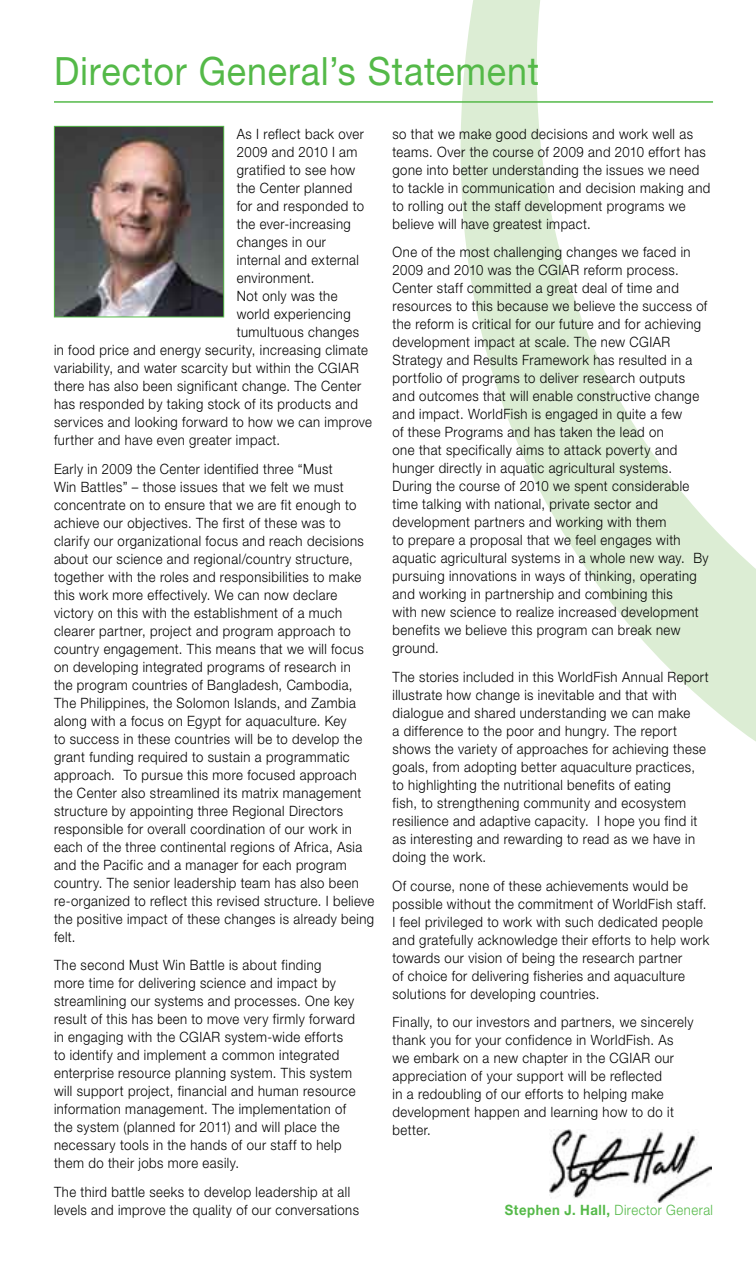
<style>
.page{position:relative;width:756px;height:1263px;background:#fff}
.page>*{position:absolute;margin:0;border:0;box-sizing:border-box;transform-origin:0 0}
.t1{font:39px "Helvetica Neue";letter-spacing:.025em;color:#54b948;scale:.92 1}
.t2{font:300 14.25px/18px "Helvetica Neue";letter-spacing:.035em;color:#000;scale:.92 1}
.t3{font:300 14.25px "Helvetica Neue";letter-spacing:.035em;color:#54b948;scale:.92 1}
.s1{font-weight:700}
</style>
<div class="page">
<img style="left:549px;top:1129px;width:163px;height:74px">
<img style="left:56px;top:128px;width:166px;height:187px">
<div style="left:54px;top:126px;width:170px;height:191px;border:1px solid #54b948"></div>
<svg style="left:460px;top:0;width:296px;height:742px"></svg>
<hr style="left:54px;top:101px;width:659px;height:2px;background:#54b948">
<h1 class="t1" style="left:54px;top:48px;width:529px">Director General’s Statement</h1>
<p class="t2" style="left:237px;top:125px;width:140px">As I reflect back over</p>
<p class="t2" style="left:237px;top:143px;width:133px">2009 and 2010 I am</p>
<p class="t2" style="left:237px;top:161px;width:130px">gratified to see how</p>
<p class="t2" style="left:237px;top:179px;width:127px">the Center planned</p>
<p class="t2" style="left:237px;top:197px;width:140px">for and responded to</p>
<p class="t2" style="left:237px;top:215px;width:125px">the ever-increasing</p>
<p class="t2" style="left:237px;top:233px;width:98px">changes in our</p>
<p class="t2" style="left:237px;top:251px;width:134px">internal and external</p>
<p class="t2" style="left:237px;top:269px;width:86px">environment.</p>
<p class="t2" style="left:237px;top:287px;width:111px">Not only was the</p>
<p class="t2" style="left:237px;top:305px;width:125px">world experiencing</p>
<p class="t2" style="left:237px;top:323px;width:134px">tumultuous changes</p>
<p class="t2" style="left:54px;top:341px;width:343px">in food price and energy security, increasing climate</p>
<p class="t2" style="left:54px;top:359px;width:333px">variability, and water scarcity but within the CGIAR</p>
<p class="t2" style="left:54px;top:377px;width:335px">there has also been significant change. The Center</p>
<p class="t2" style="left:54px;top:395px;width:332px">has responded by taking stock of its products and</p>
<p class="t2" style="left:54px;top:413px;width:347px">services and looking forward to how we can improve</p>
<p class="t2" style="left:54px;top:431px;width:247px">further and have even greater impact.</p>
<p class="t2" style="left:54px;top:459px;width:350px">Early in 2009 the Center identified three “Must<br>Win Battles” – those issues that we felt we must concentrate on to ensure that we are fit enough to achieve our objectives. The first of these was to clarify our organizational focus and reach decisions about our science and regional/country structure, together with the roles and responsibilities to make this work more effectively. We can now declare victory on this with the establishment of a much clearer partner, project and program approach to country engagement. This means that we will focus on developing integrated programs of research in<br>the program countries of Bangladesh, Cambodia, The Philippines, the Solomon Islands, and Zambia along with a focus on Egypt for aquaculture. Key<br>to success in these countries will be to develop the grant funding required to sustain a programmatic approach. To pursue this more focused approach the Center also streamlined its matrix management structure by appointing three Regional Directors responsible for overall coordination of our work in each of the three continental regions of Africa, Asia and the Pacific and a manager for each program country. The senior leadership team has also been re-organized to reflect this revised structure. I believe the positive impact of these changes is already being felt.</p>
<p class="t2" style="left:54px;top:956px;width:329px">The second Must Win Battle is about finding<br>more time for delivering science and impact by streamlining our systems and processes. One key result of this has been to move very firmly forward in engaging with the CGIAR system-wide efforts to identify and implement a common integrated enterprise resource planning system. This system will support project, financial and human resource information management. The implementation of the system (planned for 2011) and will place the necessary tools in the hands of our staff to help them do their jobs more easily.</p>
<p class="t2" style="left:54px;top:1182px;width:333px">The third battle seeks to develop leadership at all levels and improve the quality of our conversations</p>
<p class="t2" style="left:393px;top:124px;width:347px">so that we make good decisions and work well as teams. Over the course of 2009 and 2010 effort has gone into better understanding the issues we need to tackle in communication and decision making and to rolling out the staff development programs we believe will have greatest impact.</p>
<p class="t2" style="left:393px;top:243px;width:345px">One of the most challenging changes we faced in 2009 and 2010 was the CGIAR reform process.<br>Center staff committed a great deal of time and resources to this because we believe the success of the reform is critical for our future and for achieving development impact at scale. The new CGIAR Strategy and Results Framework has resulted in a portfolio of programs to deliver research outputs and outcomes that will enable constructive change and impact. WorldFish is engaged in quite a few<br>of these Programs and has taken the lead on<br>one that specifically aims to attack poverty and hunger directly in aquatic agricultural systems.<br>During the course of 2010 we spent considerable time talking with national, private sector and development partners and working with them<br>to prepare a proposal that we feel engages with aquatic agricultural systems in a whole new way. By pursuing innovations in ways of thinking, operating and working in partnership and combining this<br>with new science to realize increased development benefits we believe this program can break new ground.</p>
<p class="t2" style="left:393px;top:668px;width:345px">The stories included in this WorldFish Annual Report illustrate how change is inevitable and that with dialogue and shared understanding we can make<br>a difference to the poor and hungry. The report shows the variety of approaches for achieving these goals, from adopting better aquaculture practices, to highlighting the nutritional benefits of eating<br>fish, to strengthening community and ecosystem resilience and adaptive capacity. I hope you find it as interesting and rewarding to read as we have in doing the work.</p>
<p class="t2" style="left:393px;top:876px;width:346px">Of course, none of these achievements would be possible without the commitment of WorldFish staff.<br>I feel privileged to work with such dedicated people and gratefully acknowledge their efforts to help work towards our vision of being the research partner<br>of choice for delivering fisheries and aquaculture solutions for developing countries.</p>
<p class="t2" style="left:393px;top:1013px;width:329px">Finally, to our investors and partners, we sincerely thank you for your confidence in WorldFish. As we embark on a new chapter in the CGIAR our appreciation of your support will be reflected<br>in a redoubling of our efforts to helping make development happen and learning how to do it better.</p>
<p class="t3" style="left:505px;top:1201px;width:228px"><span class="s1">Stephen J. Hall,</span> Director General</p>
</div>
